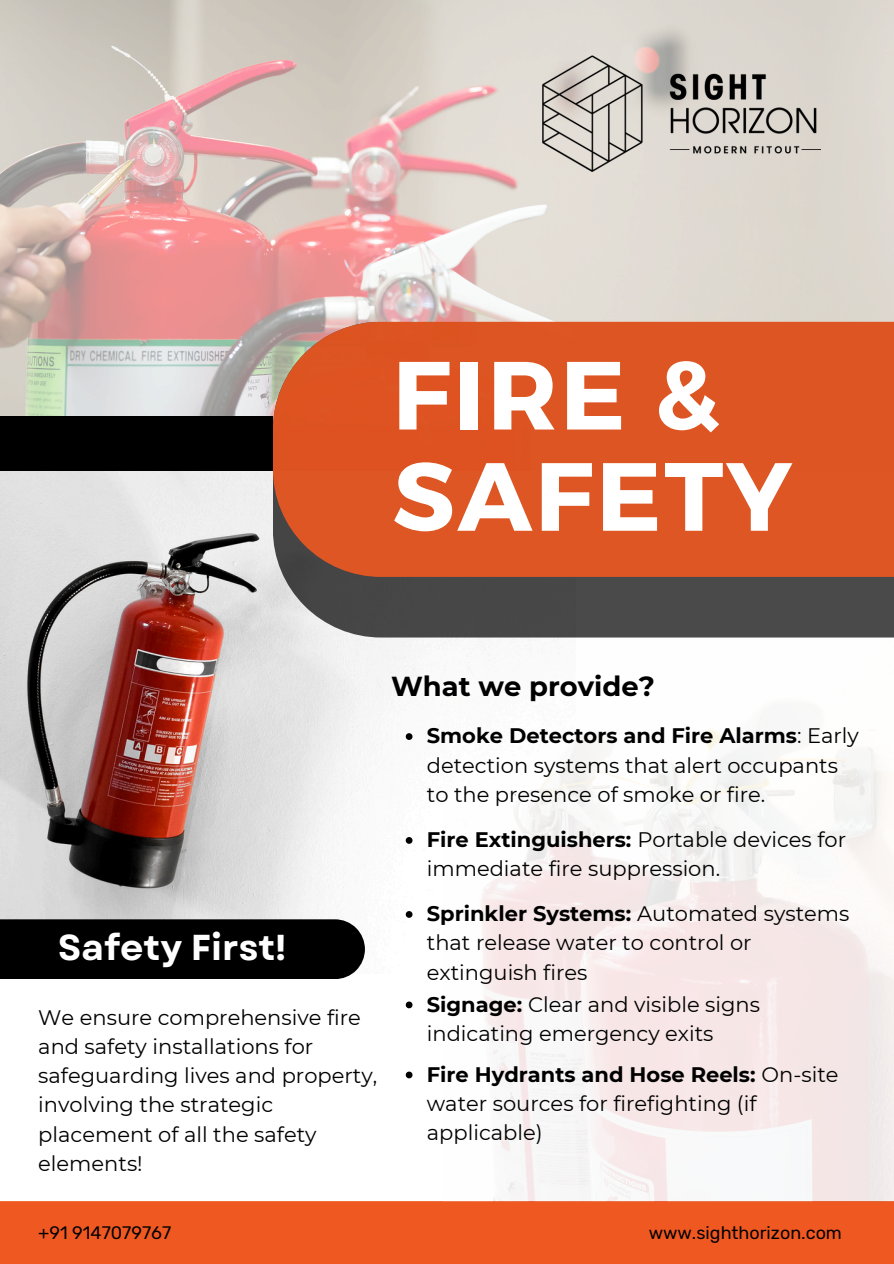
<style>
.page{position:relative;width:894px;height:1264px;background:#fff}
.page>*{position:absolute;margin:0;border:0;box-sizing:border-box;transform-origin:0 0}
.t1{font:700 96.6px/101.2px "Montserrat";letter-spacing:.03em;color:#fff}
.t2{font:700 36px "Garet";color:#fff}
.t3{font:700 27.45px "Montserrat";color:#000}
.t4{font:21px/29.2px "Montserrat";color:#000}
.t5{font:18px "Rubik";color:#000}
.s1{font-weight:700}
</style>
<div class="page">
<img style="left:0;top:471px;width:444px;height:448px">
<div style="left:0;top:919px;width:365px;height:60px;background:#000"></div>
<img style="left:0;top:0;width:893px;height:416px">
<div style="left:0;top:1201px;width:893px;height:62px;background:#ef5820"></div>
<img style="left:542px;top:54px;width:278px;height:118px">
<div style="left:273px;top:577px;width:620px;height:60px;background:#4a4a4a"></div>
<div style="left:273px;top:322px;width:620px;height:255px;background:#d52"></div>
<div style="left:0;top:416px;width:273px;height:55px;background:#000"></div>
<svg style="left:405px;top:733px;width:7px;height:7px"></svg>
<svg style="left:405px;top:837px;width:7px;height:6px"></svg>
<svg style="left:405px;top:911px;width:7px;height:6px"></svg>
<svg style="left:405px;top:1001px;width:7px;height:7px"></svg>
<svg style="left:405px;top:1071px;width:7px;height:7px"></svg>
<p class="t1" style="left:392px;top:339px;width:401px">FIRE &amp;<br>SAFETY</p>
<p class="t2" style="left:58px;top:921px;width:230px">Safety First!</p>
<p class="t4" style="left:38px;top:1002px;width:340px">We ensure comprehensive fire and safety installations for safeguarding lives and property, involving the strategic placement of all the safety elements!</p>
<p class="t3" style="left:391px;top:669px;width:265px">What we provide?</p>
<p class="t4" style="left:426px;top:721px;width:433px"><span class="s1">Smoke Detectors and Fire Alarms</span>: Early detection systems that alert occupants to the presence of smoke or fire.</p>
<p class="t4" style="left:426px;top:825px;width:420px"><span class="s1">Fire Extinguishers:</span> Portable devices for immediate fire suppression.</p>
<p class="t4" style="left:426px;top:899px;width:424px"><span class="s1">Sprinkler Systems:</span> Automated systems that release water to control or extinguish fires</p>
<h2 class="t4" style="left:426px;top:989px;width:335px"><span class="s1">Signage:</span> Clear and visible signs indicating emergency exits</h2>
<p class="t4" style="left:426px;top:1059px;width:413px"><span class="s1">Fire Hydrants and Hose Reels:</span> On-site water sources for firefighting (if applicable)</p>
<p class="t5" style="left:38px;top:1222px;width:134px">+91 9147079767</p>
<h3 class="t5" style="left:648px;top:1222px;width:195px">www.sighthorizon.com</h3>
</div>
